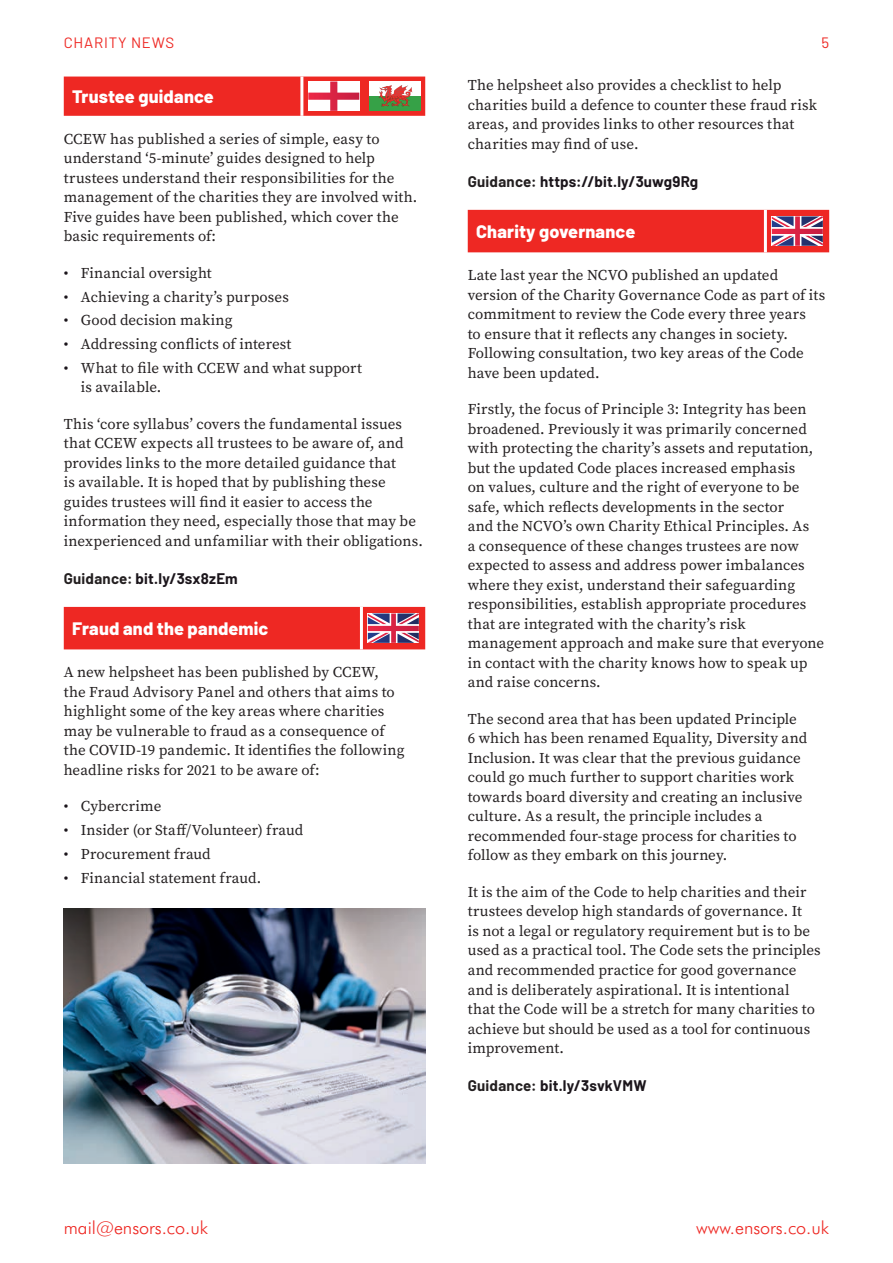
<style>
.page{position:relative;width:893px;height:1263px;background:#fff}
.page>*{position:absolute;margin:0;border:0;box-sizing:border-box;transform-origin:0 0}
.t1{font:800 18px "Barlow";letter-spacing:.01em;color:#fff}
.t2{font:300 18px "Futura BT";color:#ee2823}
.t3{font:15px/19.5px "Source Serif Pro";letter-spacing:.005em;color:#231f20}
.t4{font:700 15px "Barlow";letter-spacing:.01em;color:#1b151b}
.t5{font:15px "Barlow";letter-spacing:.05em;color:#ee2823}
.s1{color:#1b151b}
.s2{color:#231f20}
</style>
<div class="page">
<svg style="left:64px;top:77px;width:361px;height:39px;background:#e64842"></svg>
<svg style="left:64px;top:607px;width:361px;height:42px;background:#e73130"></svg>
<svg style="left:468px;top:210px;width:361px;height:42px;background:#e73130"></svg>
<img style="left:64px;top:909px;width:361px;height:255px">
<p class="t5" style="left:64px;top:32px;width:112px">CHARITY NEWS</p>
<p class="t5" style="left:821px;top:32px;width:9px">5</p>
<p class="t1" style="left:72px;top:83px;width:143px">Trustee guidance</p>
<p class="t3" style="left:64px;top:129px;width:355px">CCEW has published a series of simple, easy to understand ‘5-minute’ guides designed to help trustees understand their responsibilities for the management of the charities they are involved with.<br>Five guides have been published, which cover the basic requirements of:</p>
<p class="t3" style="left:64px;top:263px;width:150px"><span class="s1">•</span> Financial oversight</p>
<p class="t3" style="left:64px;top:287px;width:227px"><span class="s1">•</span> Achieving a charity’s purposes</p>
<p class="t3" style="left:64px;top:311px;width:170px"><span class="s1">•</span> Good decision making</p>
<p class="t3" style="left:64px;top:334px;width:229px"><span class="s1">•</span> Addressing conflicts of interest</p>
<p class="t3" style="left:81px;top:358px;width:283px;text-indent:-17px"><span class="s1">•</span> What to file with CCEW and what support is available.</p>
<p class="t3" style="left:64px;top:414px;width:361px">This ‘core syllabus’ covers the fundamental issues that CCEW expects all trustees to be aware of, and provides links to the more detailed guidance that<br>is available. It is hoped that by publishing these guides trustees will find it easier to access the information they need, especially those that may be inexperienced and unfamiliar with their obligations.</p>
<p class="t4" style="left:64px;top:567px;width:175px"><span class="s2">Guidance:</span> bit.ly/3sx8zEm</p>
<p class="t1" style="left:72px;top:615px;width:198px">Fraud and the pandemic</p>
<p class="t3" style="left:64px;top:663px;width:342px">A new helpsheet has been published by CCEW, the Fraud Advisory Panel and others that aims to highlight some of the key areas where charities may be vulnerable to fraud as a consequence of the COVID-19 pandemic. It identifies the following headline risks for 2021 to be aware of:</p>
<p class="t3" style="left:64px;top:797px;width:99px"><span class="s1">•</span> Cybercrime</p>
<p class="t3" style="left:64px;top:820px;width:241px"><span class="s1">•</span> Insider (or Staff/Volunteer) fraud</p>
<p class="t3" style="left:64px;top:844px;width:149px"><span class="s1">•</span> Procurement fraud</p>
<p class="t3" style="left:64px;top:868px;width:199px"><span class="s1">•</span> Financial statement fraud.</p>
<p class="t3" style="left:468px;top:76px;width:351px">The helpsheet also provides a checklist to help charities build a defence to counter these fraud risk areas, and provides links to other resources that charities may find of use.</p>
<p class="t4" style="left:468px;top:170px;width:232px"><span class="s2">Guidance:</span> https://bit.ly/3uwg9Rg</p>
<p class="t1" style="left:476px;top:218px;width:160px">Charity governance</p>
<p class="t3" style="left:468px;top:266px;width:359px">Late last year the NCVO published an updated version of the Charity Governance Code as part of its commitment to review the Code every three years<br>to ensure that it reflects any changes in society.<br>Following consultation, two key areas of the Code have been updated.</p>
<p class="t3" style="left:468px;top:400px;width:358px">Firstly, the focus of Principle 3: Integrity has been broadened. Previously it was primarily concerned with protecting the charity’s assets and reputation, but the updated Code places increased emphasis<br>on values, culture and the right of everyone to be safe, which reflects developments in the sector<br>and the NCVO’s own Charity Ethical Principles. As<br>a consequence of these changes trustees are now expected to assess and address power imbalances where they exist, understand their safeguarding responsibilities, establish appropriate procedures that are integrated with the charity’s risk management approach and make sure that everyone in contact with the charity knows how to speak up and raise concerns.</p>
<p class="t3" style="left:468px;top:709px;width:341px">The second area that has been updated Principle 6 which has been renamed Equality, Diversity and Inclusion. It was clear that the previous guidance could go much further to support charities work towards board diversity and creating an inclusive culture. As a result, the principle includes a recommended four-stage process for charities to follow as they embark on this journey.</p>
<p class="t3" style="left:468px;top:882px;width:354px">It is the aim of the Code to help charities and their trustees develop high standards of governance. It<br>is not a legal or regulatory requirement but is to be used as a practical tool. The Code sets the principles and recommended practice for good governance and is deliberately aspirational. It is intentional<br>that the Code will be a stretch for many charities to achieve but should be used as a tool for continuous improvement.</p>
<p class="t4" style="left:468px;top:1074px;width:180px"><span class="s2">Guidance:</span> bit.ly/3svkVMW</p>
<p class="t2" style="left:64px;top:1216px;width:146px">mail@ensors.co.uk</p>
<p class="t2" style="left:696px;top:1216px;width:134px">www.ensors.co.uk</p>
</div>
